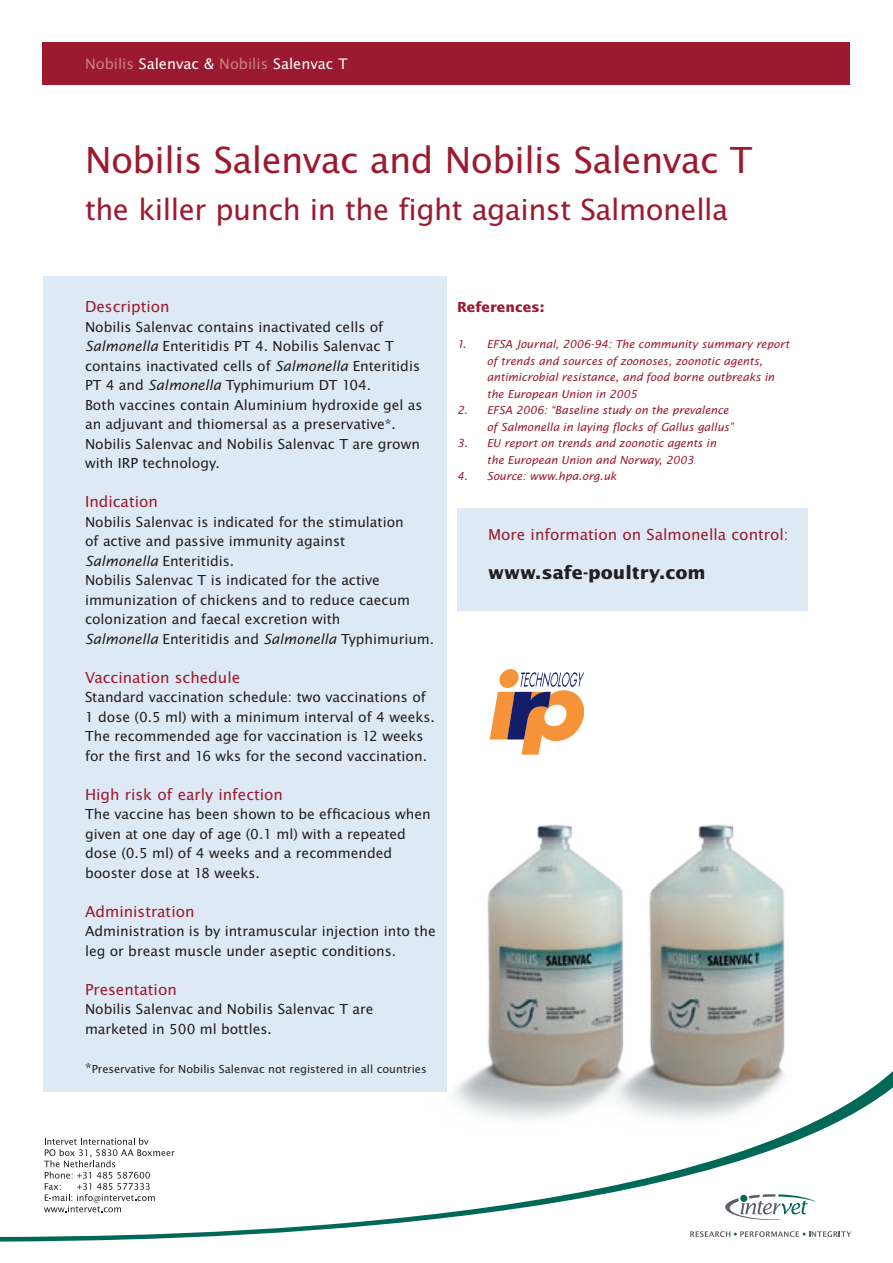
<style>
.page{position:relative;width:893px;height:1263px;background:#fff}
.page>*{position:absolute;margin:0;border:0;box-sizing:border-box;transform-origin:0 0}
.t1{font:39px "Lucida Sans AK";letter-spacing:-.015em;color:#9c1a30}
.t2{font:31.5px "Lucida Sans AK";letter-spacing:-.015em;color:#9c1a30}
.t3{font:700 19.5px "Lucida Sans AK";color:#231f20}
.t4{font:16.5px "Lucida Sans AK";color:#9c1a30}
.t5{font:15.75px "Lucida Sans AK";color:#fff}
.t6{font:15px/19.5px "Lucida Sans AK";color:#231f20}
.t7{font:700 15px "Lucida Sans AK";color:#9c1a30}
.t8{font:italic 12px/16.5px "Lucida Sans AK";color:#9c1a30}
.t9{font:12px "Lucida Sans AK";color:#231f20}
.s1{color:#c7837c}
.s2{font-style:italic}
.s3{font-size:15px}
</style>
<div class="page">
<div style="left:43px;top:43px;width:807px;height:42px;background:#9c1a30"></div>
<svg style="left:0;top:1072px;width:892px;height:170px"></svg>
<svg style="left:44px;top:1138px;width:130px;height:74px"></svg>
<svg style="left:725px;top:1194px;width:91px;height:26px"></svg>
<svg style="left:690px;top:1231px;width:161px;height:6px"></svg>
<div style="left:43px;top:276px;width:403px;height:816px;background:#dde9f4"></div>
<hr style="left:892px;top:43px;width:1px;height:59px;background:#9c1a30">
<svg style="left:892px;top:1071px;width:1px;height:17px"></svg>
<img style="left:404px;top:788px;width:162px;height:382px">
<img style="left:566px;top:824px;width:265px;height:346px">
<svg style="left:490px;top:669px;width:94px;height:86px"></svg>
<div style="left:457px;top:508px;width:351px;height:102px;background:#dde9f4"></div>
<p class="t5" style="left:85px;top:56px;width:264px"><span class="s1">Nobilis</span> Salenvac &amp; <span class="s1">Nobilis</span> Salenvac T</p>
<h1 class="t1" style="left:85px;top:140px;width:669px">Nobilis Salenvac and Nobilis Salenvac T</h1>
<h2 class="t2" style="left:85px;top:193px;width:645px">the killer punch in the fight against Salmonella</h2>
<p class="t4" style="left:85px;top:298px;width:86px">Description</p>
<p class="t6" style="left:85px;top:317px;width:339px">Nobilis Salenvac contains inactivated cells of <span class="s2">Salmonella</span> Enteritidis PT 4. Nobilis Salenvac T contains inactivated cells of <span class="s2">Salmonella</span> Enteritidis PT 4 and <span class="s2">Salmonella</span> Typhimurium DT 104.<br>Both vaccines contain Aluminium hydroxide gel as an adjuvant and thiomersal as a preservative*.<br>Nobilis Salenvac and Nobilis Salenvac T are grown with IRP technology.</p>
<p class="t4" style="left:85px;top:493px;width:74px">Indication</p>
<p class="t6" style="left:85px;top:512px;width:351px">Nobilis Salenvac is indicated for the stimulation<br>of active and passive immunity against<br><span class="s2">Salmonella</span> Enteritidis.<br>Nobilis Salenvac T is indicated for the active immunization of chickens and to reduce caecum colonization and faecal excretion with<br><span class="s2">Salmonella</span> Enteritidis and <span class="s2">Salmonella</span> Typhimurium.</p>
<p class="t4" style="left:85px;top:668px;width:157px">Vaccination schedule</p>
<p class="t6" style="left:85px;top:687px;width:351px">Standard vaccination schedule: two vaccinations of 1 dose (0.5 ml) with a minimum interval of 4 weeks.<br>The recommended age for vaccination is 12 weeks for the first and 16 wks for the second vaccination.</p>
<p class="t4" style="left:85px;top:785px;width:199px">High risk of early infection</p>
<p class="t6" style="left:85px;top:804px;width:347px">The vaccine has been shown to be efficacious when given at one day of age (0.1 ml) with a repeated dose (0.5 ml) of 4 weeks and a recommended booster dose at 18 weeks.</p>
<p class="t4" style="left:85px;top:902px;width:111px">Administration</p>
<p class="t6" style="left:85px;top:921px;width:352px">Administration is by intramuscular injection into the leg or breast muscle under aseptic conditions.</p>
<p class="t4" style="left:85px;top:980px;width:93px">Presentation</p>
<p class="t6" style="left:85px;top:999px;width:290px">Nobilis Salenvac and Nobilis Salenvac T are marketed in 500 ml bottles.</p>
<p class="t9" style="left:85px;top:1062px;width:343px"><span class="s3">*</span>Preservative for Nobilis Salenvac not registered in all countries</p>
<p class="t7" style="left:457px;top:299px;width:89px">References:</p>
<p class="t8" style="left:487px;top:336px;width:304px;text-indent:-30px">1. EFSA Journal, 2006-94: The community summary report of trends and sources of zoonoses, zoonotic agents, antimicrobial resistance, and food borne outbreaks in the European Union in 2005</p>
<p class="t8" style="left:487px;top:402px;width:248px;text-indent:-30px">2. EFSA 2006: “Baseline study on the prevalence of Salmonella in laying flocks of Gallus gallus”</p>
<p class="t8" style="left:487px;top:435px;width:231px;text-indent:-30px">3. EU report on trends and zoonotic agents in the European Union and Norway, 2003</p>
<p class="t8" style="left:457px;top:468px;width:161px">4. Source: www.hpa.org.uk</p>
<p class="t4" style="left:488px;top:526px;width:302px">More information on Salmonella control:</p>
<h3 class="t3" style="left:488px;top:562px;width:219px">www.safe-poultry.com</h3>
</div>
